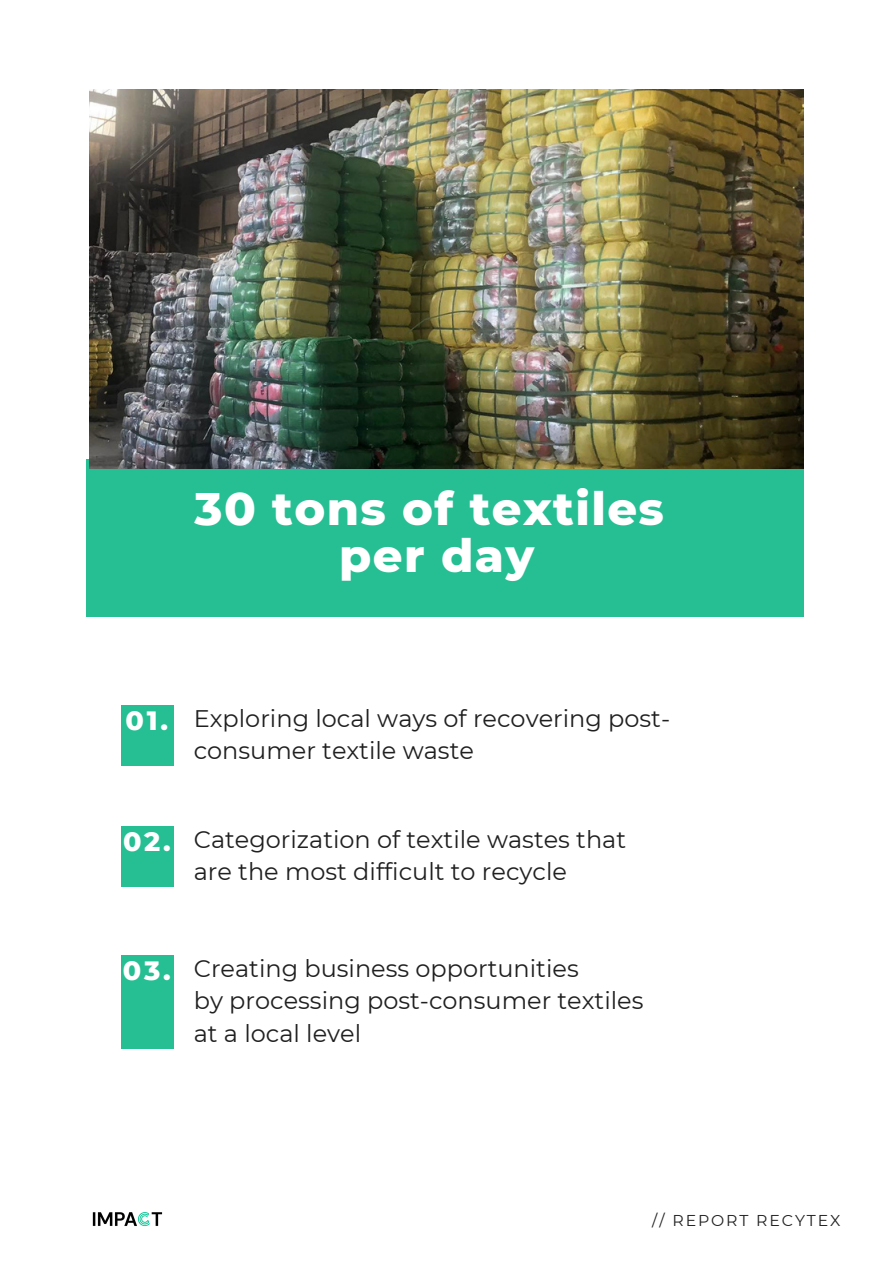
<style>
.page{position:relative;width:893px;height:1264px;background:#fff}
.page>*{position:absolute;margin:0;border:0;box-sizing:border-box;transform-origin:0 0}
.t1{font:800 46.5px "Montserrat";letter-spacing:.03em;color:#fff}
.t2{font:800 27px "Montserrat";color:#fff}
.t3{font:24px/32.5px "Montserrat";color:#202020}
.t4{font:15.75px "Montserrat";letter-spacing:.12em;color:#202020}
</style>
<div class="page">
<img style="left:93px;top:1212px;width:69px;height:14px">
<div style="left:121px;top:705px;width:52px;height:61px;background:#26bf93"></div>
<div style="left:121px;top:826px;width:52px;height:60px;background:#26bf93"></div>
<div style="left:121px;top:955px;width:52px;height:93px;background:#26bf93"></div>
<div style="left:86px;top:459px;width:717px;height:157px;background:#26bf93"></div>
<img style="left:89px;top:89px;width:714px;height:379px">
<p class="t1" style="left:194px;top:480px;width:471px">30 tons of textiles</p>
<p class="t1" style="left:339px;top:527px;width:196px">per day</p>
<p class="t2" style="left:126px;top:703px;width:44px">01.</p>
<p class="t3" style="left:194px;top:701px;width:478px">Exploring local ways of recovering post&shy;consumer textile waste</p>
<p class="t2" style="left:123px;top:824px;width:49px">02.</p>
<p class="t3" style="left:194px;top:822px;width:434px">Categorization of textile wastes that are the most difficult to recycle</p>
<p class="t2" style="left:123px;top:953px;width:49px">03.</p>
<p class="t3" style="left:194px;top:951px;width:386px">Creating business opportunities</p>
<p class="t3" style="left:194px;top:984px;width:451px">by processing post-consumer textiles at a local level</p>
<p class="t4" style="left:652px;top:1210px;width:190px">// REPORT RECYTEX</p>
</div>
